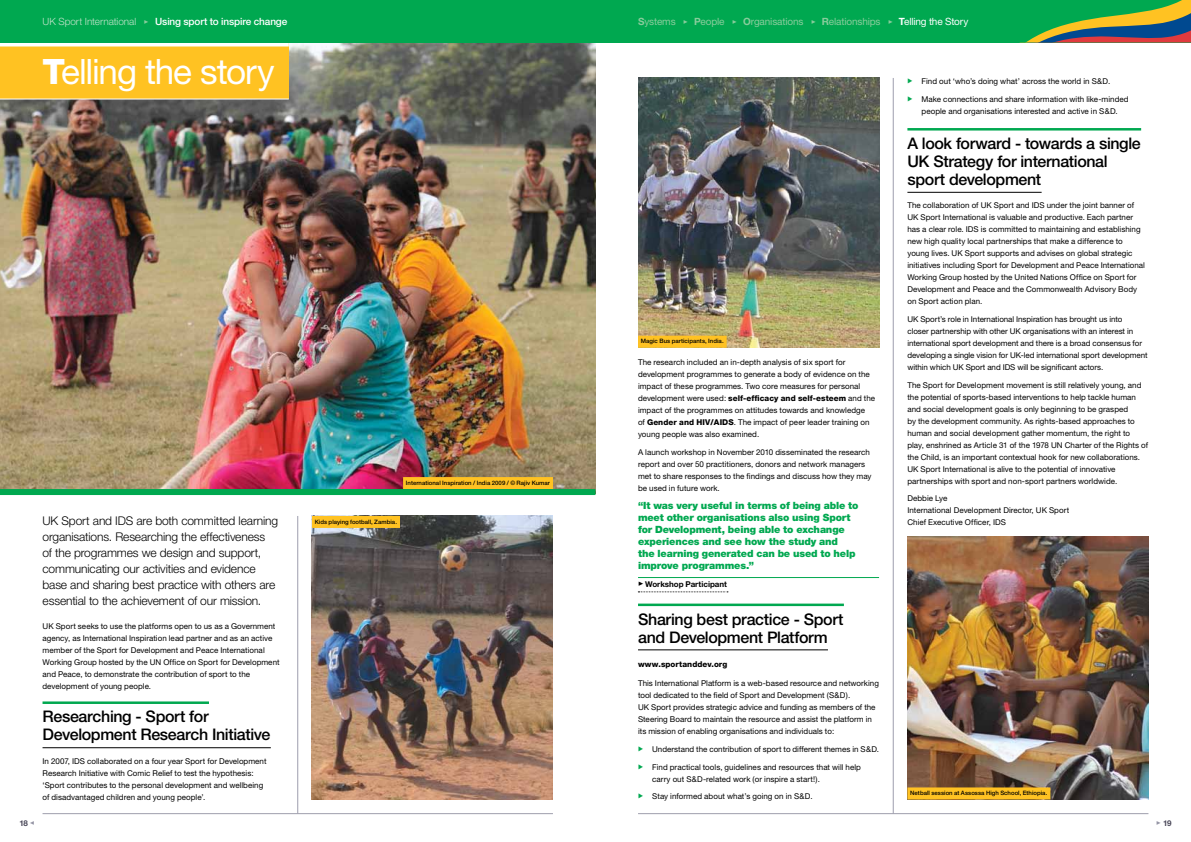
<style>
.page{position:relative;width:1191px;height:842px;background:#fff}
.page>*{position:absolute;margin:0;border:0;box-sizing:border-box;transform-origin:0 0}
.t1{font:35px "Helvetica Neue";letter-spacing:-.03em;color:#fff}
.t2{font:500 16px/18px "Helvetica Neue";letter-spacing:-.02em;color:#000}
.t3{font:300 12px/16px "Helvetica Neue";letter-spacing:-.01em;color:#000}
.t4{font:900 10px/12px "Helvetica Neue";letter-spacing:-.015em;color:#00a850}
.t5{font:10px "Helvetica Neue";letter-spacing:-.015em;color:#89cc9c}
.t6{font:500 10px "Helvetica Neue";letter-spacing:-.015em;color:#fff}
.t7{font:8px/12px "Helvetica Neue";color:#000}
.t8{font:700 8px "Helvetica Neue";letter-spacing:-.005em;color:#000}
.t9{font:800 8px "Helvetica Neue";letter-spacing:.01em;color:#000}
.t10{font:700 8px "Helvetica Neue";color:#494758}
.t11{font:500 6px "Helvetica Neue";letter-spacing:.005em;color:#000}
.s1{font-weight:300;color:#c3e3ca}
.s2{font-family:"Minion Pro";font-weight:400;font-size:8px;color:#89cc9c}
.s3{font-weight:700}
.s4{font-family:"Minion Pro";font-size:8px}
.s5{font-weight:700;color:#fff}
.s6{color:#fff}
.s7{font-weight:800}
.s8{font-family:"Minion Pro";font-weight:400;font-size:9px}
.s9{font-family:"Minion Pro";font-weight:400;color:#fff}
.s10{font-family:"Minion Pro";font-weight:400;color:#9595a5}
</style>
<div class="page">
<img style="left:0;top:43px;width:595px;height:446px">
<div style="left:0;top:43px;width:289px;height:56px;background:#ffc222"></div>
<svg style="left:0;top:43px;width:289px;height:4px"></svg>
<hr style="left:0;top:99px;width:289px;height:1px;background:#fff">
<div style="left:0;top:0;width:1191px;height:43px;background:#00a850"></div>
<svg style="left:1019px;top:0;width:172px;height:43px"></svg>
<hr style="left:43px;top:813px;width:510px;height:1px;background:#9e9ead">
<hr style="left:638px;top:813px;width:510px;height:1px;background:#9e9ead">
<hr style="left:893px;top:78px;width:1px;height:736px;background:#9e9ead">
<hr style="left:297px;top:516px;width:1px;height:298px;background:#9e9ead">
<img style="left:638px;top:78px;width:241px;height:270px">
<img style="left:312px;top:516px;width:241px;height:283px">
<img style="left:907px;top:536px;width:241px;height:263px">
<div style="left:638px;top:336px;width:88px;height:12px;background:#ffc222"></div>
<div style="left:403px;top:477px;width:150px;height:12px;background:#ffc222"></div>
<div style="left:312px;top:516px;width:88px;height:12px;background:#ffc222"></div>
<div style="left:907px;top:787px;width:143px;height:12px;background:#ffc222"></div>
<div style="left:0;top:489px;width:595px;height:6px;background:#00a850"></div>
<hr style="left:43px;top:701px;width:166px;height:3px;background:#00a850">
<hr style="left:43px;top:747px;width:228px;height:1px;background:#000">
<hr style="left:638px;top:577px;width:241px;height:1px;background:#00a850">
<svg style="left:638px;top:592px;width:90px;height:1px"></svg>
<hr style="left:638px;top:604px;width:206px;height:2px;background:#00a850">
<hr style="left:638px;top:650px;width:190px;height:1px;background:#000">
<hr style="left:907px;top:128px;width:234px;height:3px;background:#00a850">
<hr style="left:907px;top:192px;width:134px;height:1px;background:#000">
<p class="t6" style="left:43px;top:16px;width:246px"><span class="s1">UK Sport International</span> <span class="s2">▶</span> Using sport to inspire change</p>
<p class="t5" style="left:638px;top:16px;width:332px"><span class="s3">S</span>ystems <span class="s4">▶</span> <span class="s3">P</span>eople <span class="s4">▶</span> <span class="s3">O</span>rganisations <span class="s4">▶</span> <span class="s3">R</span>elationships <span class="s4">▶</span> <span class="s5">T</span><span class="s6">elling the Story</span></p>
<h1 class="t1" style="left:43px;top:51px;width:233px"><span class="s7">T</span>elling the story</h1>
<p class="t3" style="left:43px;top:513px;width:237px">UK Sport and IDS are both committed learning organisations. Researching the effectiveness<br>of the programmes we design and support, communicating our activities and evidence base and sharing best practice with others are essential to the achievement of our mission.</p>
<p class="t7" style="left:43px;top:620px;width:239px">UK Sport seeks to use the platforms open to us as a Government agency, as International Inspiration lead partner and as an active member of the Sport for Development and Peace International Working Group hosted by the UN Office on Sport for Development and Peace, to demonstrate the contribution of sport to the development of young people.</p>
<h2 class="t2" style="left:43px;top:707px;width:229px">Researching - Sport for<br>Development Research Initiative</h2>
<p class="t7" style="left:43px;top:755px;width:226px">In 2007, IDS collaborated on a four year Sport for Development Research Initiative with Comic Relief to test the hypothesis: ‘Sport contributes to the personal development and wellbeing of disadvantaged children and young people’.</p>
<p class="t11" style="left:406px;top:479px;width:146px">International Inspiration / India 2009 / © Rajiv Kumar</p>
<p class="t11" style="left:315px;top:518px;width:84px">Kids playing football, Zambia.</p>
<p class="t11" style="left:641px;top:338px;width:84px">Magic Bus participants, India.</p>
<p class="t7" style="left:638px;top:356px;width:239px">The research included an in-depth analysis of six sport for development programmes to generate a body of evidence on the impact of these programmes. Two core measures for personal development were used: <span class="s7">self-efficacy and self-esteem</span> and the impact of the programmes on attitudes towards and knowledge<br>of <span class="s7">Gender and HIV/AIDS</span>. The impact of peer leader training on young people was also examined.</p>
<p class="t7" style="left:638px;top:446px;width:235px">A launch workshop in November 2010 disseminated the research report and over 50 practitioners, donors and network managers met to share responses to the findings and discuss how they may be used in future work.</p>
<p class="t4" style="left:638px;top:499px;width:222px">“It was very useful in terms of being able to meet other organisations also using Sport for Development, being able to exchange experiences and see how the study and<br>the learning generated can be used to help improve programmes.”</p>
<p class="t8" style="left:638px;top:580px;width:90px"><span class="s8">▶</span> Workshop Participant</p>
<h2 class="t2" style="left:638px;top:610px;width:207px">Sharing best practice - Sport and Development Platform</h2>
<p class="t9" style="left:638px;top:660px;width:91px">www.sportanddev.org</p>
<p class="t7" style="left:638px;top:677px;width:242px">This International Platform is a web-based resource and networking tool dedicated to the field of Sport and Development (S&amp;D).<br>UK Sport provides strategic advice and funding as members of the Steering Board to maintain the resource and assist the platform in its mission of enabling organisations and individuals to:</p>
<p class="t7" style="left:652px;top:743px;width:228px">Understand the contribution of sport to different themes in S&amp;D.</p>
<p class="t7" style="left:652px;top:761px;width:210px">Find practical tools, guidelines and resources that will help carry out S&amp;D-related work (or inspire a start!).</p>
<p class="t7" style="left:652px;top:790px;width:162px">Stay informed about what’s going on in S&amp;D.</p>
<p class="t7" style="left:921px;top:75px;width:190px">Find out ‘who’s doing what’ across the world in S&amp;D.</p>
<p class="t7" style="left:921px;top:93px;width:208px">Make connections and share information with like-minded people and organisations interested and active in S&amp;D.</p>
<h2 class="t2" style="left:907px;top:134px;width:235px">A look forward - towards a single<br>UK Strategy for international sport development</h2>
<p class="t7" style="left:907px;top:199px;width:239px">The collaboration of UK Sport and IDS under the joint banner of UK Sport International is valuable and productive. Each partner has a clear role. IDS is committed to maintaining and establishing new high quality local partnerships that make a difference to young lives. UK Sport supports and advises on global strategic initiatives including Sport for Development and Peace International Working Group hosted by the United Nations Office on Sport for Development and Peace and the Commonwealth Advisory Body on Sport action plan.</p>
<p class="t7" style="left:907px;top:313px;width:242px">UK Sport’s role in International Inspiration has brought us into<br>closer partnership with other UK organisations with an interest in international sport development and there is a broad consensus for developing a single vision for UK-led international sport development within which UK Sport and IDS will be significant actors.</p>
<p class="t7" style="left:907px;top:379px;width:242px">The Sport for Development movement is still relatively young, and the potential of sports-based interventions to help tackle human and social development goals is only beginning to be grasped<br>by the development community. As rights-based approaches to human and social development gather momentum, the right to play, enshrined as Article 31 of the 1978 UN Charter of the Rights of the Child, is an important contextual hook for new collaborations.<br>UK Sport International is alive to the potential of innovative partnerships with sport and non-sport partners worldwide.</p>
<p class="t7" style="left:907px;top:492px;width:163px">Debbie Lye<br>International Development Director, UK Sport<br>Chief Executive Officer, IDS</p>
<p class="t11" style="left:910px;top:789px;width:139px">Netball session at Assossa High School, Ethiopia.</p>
<p class="t10" style="left:13px;top:818px;width:24px"><span class="s9">▶</span> 18 <span class="s10">◀</span></p>
<p class="t10" style="left:1156px;top:818px;width:17px"><span class="s10">▶</span> 19</p>
</div>
